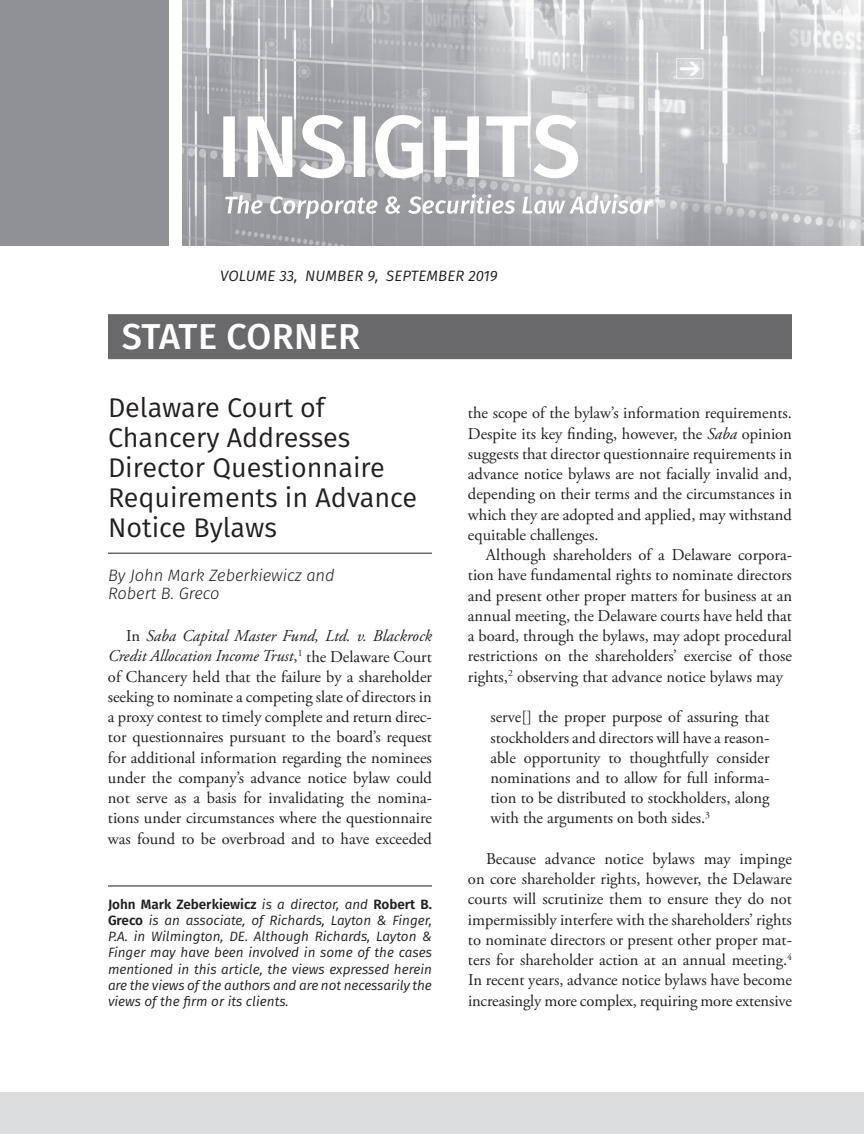
<style>
.page{position:relative;width:864px;height:1134px;background:#fff}
.page>*{position:absolute;margin:0;border:0;box-sizing:border-box;transform-origin:0 0}
.t1{font:500 36px "Fira Sans";letter-spacing:.01em;color:#fff}
.t2{font:27px/30px "Fira Sans";color:#231f20}
.t3{font:16.5px/20.2px "Adobe Garamond Pro";color:#231f20;text-align:justify}
.t4{font:italic 300 16.5px/18px "Fira Sans";color:#231f20}
.t5{font:italic 15px "Fira Sans";letter-spacing:.01em;color:#231f20}
.t6{font:italic 13.5px/16.2px "Fira Sans";letter-spacing:-.005em;color:#231f20;text-align:justify}
.s1{font-style:italic}
.s2{font-weight:600;font-style:normal}
</style>
<div class="page">
<img style="left:182px;top:0;width:682px;height:246px">
<div style="left:0;top:0;width:169px;height:246px;background:#8f9194"></div>
<svg style="left:223px;top:115px;width:355px;height:63px"></svg>
<svg style="left:225px;top:194px;width:428px;height:25px"></svg>
<div style="left:0;top:1092px;width:864px;height:42px;background:#dcdddf"></div>
<div style="left:108px;top:314px;width:684px;height:45px;background:#69696c"></div>
<hr style="left:108px;top:553px;width:324px;height:1px;background:#231f20">
<hr style="left:108px;top:886px;width:324px;height:1px;background:#231f20">
<p class="t5" style="left:220px;top:264px;width:279px">VOLUME 33, NUMBER 9, SEPTEMBER 2019</p>
<h1 class="t1" style="left:122px;top:307px;width:240px">STATE CORNER</h1>
<h2 class="t2" style="left:108px;top:392px;width:311px">Delaware Court of<br>Chancery Addresses<br>Director Questionnaire<br>Requirements in Advance<br>Notice Bylaws</h2>
<p class="t4" style="left:108px;top:566px;width:228px">By John Mark Zeberkiewicz and<br>Robert B. Greco</p>
<p class="t3" style="left:108px;top:626px;width:326px;text-indent:18px">In <span class="s1">Saba Capital Master Fund, Ltd. v. Blackrock Credit Allocation Income Trust</span>,<sup>1</sup> the Delaware Court of Chancery held that the failure by a shareholder seeking to nominate a competing slate of directors in a proxy contest to timely complete and return direc&shy;tor questionnaires pursuant to the board’s request for additional information regarding the nominees under the company’s advance notice bylaw could not serve as a basis for invalidating the nomina&shy;tions under circumstances where the questionnaire was found to be overbroad and to have exceeded</p>
<p class="t6" style="left:108px;top:896px;width:326px"><span class="s2">John Mark Zeberkiewicz</span> is a director, and <span class="s2">Robert B.<br>Greco</span> is an associate, of Richards, Layton &amp; Finger, P.A. in Wilmington, DE. Although Richards, Layton &amp; Finger may have been involved in some of the cases mentioned in this article, the views expressed herein are the views of the authors and are not necessarily the views of the firm or its clients.</p>
<p class="t3" style="left:468px;top:404px;width:326px">the scope of the bylaw’s information requirements.<br>Despite its key finding, however, the <span class="s1">Saba</span> opinion suggests that director questionnaire requirements in advance notice bylaws are not facially invalid and, depending on their terms and the circumstances in which they are adopted and applied, may withstand equitable challenges.</p>
<p class="t3" style="left:468px;top:545px;width:326px;text-indent:18px">Although shareholders of a Delaware corpora&shy;tion have fundamental rights to nominate directors and present other proper matters for business at an annual meeting, the Delaware courts have held that a board, through the bylaws, may adopt procedural restrictions on the shareholders’ exercise of those rights,<sup>2</sup> observing that advance notice bylaws may</p>
<p class="t3" style="left:490px;top:707px;width:281px">serve[] the proper purpose of assuring that stockholders and directors will have a reason&shy;able opportunity to thoughtfully consider nominations and to allow for full informa&shy;tion to be distributed to stockholders, along with the arguments on both sides.<sup>3</sup></p>
<p class="t3" style="left:468px;top:849px;width:326px;text-indent:18px">Because advance notice bylaws may impinge on core shareholder rights, however, the Delaware courts will scrutinize them to ensure they do not impermissibly interfere with the shareholders’ rights to nominate directors or present other proper mat&shy;ters for shareholder action at an annual meeting.<sup>4<br></sup>In recent years, advance notice bylaws have become increasingly more complex, requiring more extensive</p>
</div>
